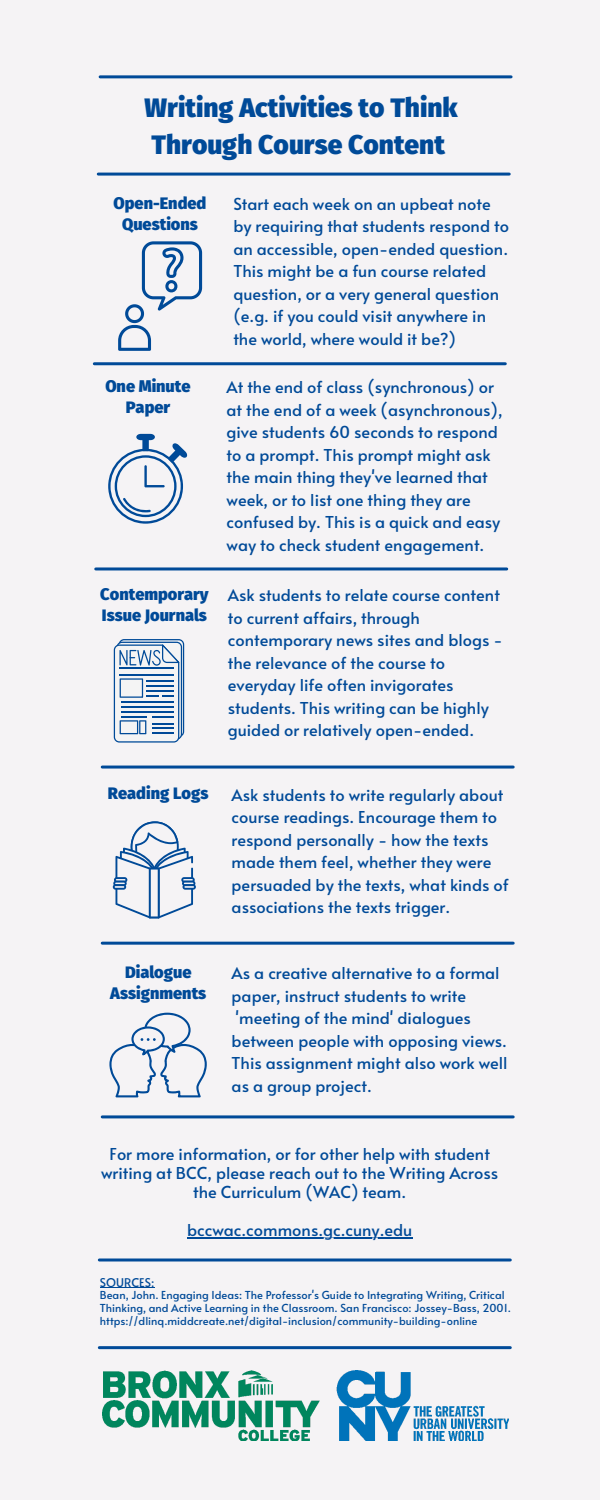
<style>
.page{position:relative;width:600px;height:1500px;background:#f5f3f5}
.page>*{position:absolute;margin:0;border:0;box-sizing:border-box;transform-origin:0 0}
.t1{font:900 26.4px/36.8px "Fira Sans";color:#004a98}
.t2{font:16.4px/22.5px "Alata";color:#004a98}
.t3{font:900 16.4px/21.1px "Fira Sans";color:#004a98;text-align:center}
.t4{font:12px "Alata";color:#004a98}
.t5{font:11px/12.8px "Alata";color:#004a98}
</style>
<div class="page">
<hr style="left:102px;top:766px;width:411px;height:3px;background:#004a98">
<hr style="left:96px;top:567px;width:411px;height:3px;background:#004a98">
<hr style="left:98px;top:173px;width:411px;height:3px;background:#004a98">
<svg style="left:108px;top:434px;width:80px;height:90px"></svg>
<hr style="left:100px;top:75px;width:411px;height:3px;background:#004a98">
<hr style="left:94px;top:362px;width:411px;height:3px;background:#004a98">
<hr style="left:99px;top:1259px;width:411px;height:3px;background:#004a98">
<hr style="left:102px;top:942px;width:411px;height:3px;background:#004a98">
<hr style="left:102px;top:1115px;width:411px;height:3px;background:#004a98">
<svg style="left:118px;top:241px;width:84px;height:110px"></svg>
<svg style="left:113px;top:821px;width:83px;height:97px"></svg>
<svg style="left:109px;top:1013px;width:98px;height:84px"></svg>
<svg style="left:114px;top:639px;width:70px;height:104px"></svg>
<img style="left:103px;top:1370px;width:405px;height:70px">
<hr style="left:187px;top:1238px;width:225px;height:1px;background:#004a98">
<hr style="left:100px;top:1287px;width:54px;height:1px;background:#004a98">
<hr style="left:99px;top:1346px;width:411px;height:3px;background:#004a98">
<p class="t1" style="left:145px;top:90px;width:315px">Writing Activities to Think<br>Through Course Content</p>
<p class="t3" style="left:114px;top:192px;width:94px">Open-Ended<br>Questions</p>
<p class="t3" style="left:105px;top:376px;width:87px">One Minute<br>Paper</p>
<p class="t3" style="left:100px;top:584px;width:110px;text-align:left">Contemporary<br>Issue Journals</p>
<p class="t2" style="left:233px;top:192px;width:277px">Start each week on an upbeat note by requiring that students respond to an accessible, open-ended question.<br>This might be a fun course related question, or a very general question (e.g. if you could visit anywhere in the world, where would it be?)</p>
<p class="t2" style="left:227px;top:375px;width:278px">At the end of class (synchronous) or at the end of a week (asynchronous), give students 60 seconds to respond to a prompt. This prompt might ask the main thing they've learned that week, or to list one thing they are confused by. This is a quick and easy way to check student engagement.</p>
<p class="t2" style="left:228px;top:583px;width:276px">Ask students to relate course content to current affairs, through contemporary news sites and blogs - the relevance of the course to everyday life often invigorates students. This writing can be highly guided or relatively open-ended.</p>
<p class="t3" style="left:108px;top:783px;width:102px">Reading Logs</p>
<p class="t2" style="left:232px;top:783px;width:279px">Ask students to write regularly about course readings. Encourage them to respond personally - how the texts made them feel, whether they were persuaded by the texts, what kinds of associations the texts trigger.</p>
<p class="t3" style="left:110px;top:962px;width:98px">Dialogue<br>Assignments</p>
<p class="t2" style="left:232px;top:961px;width:278px">As a creative alternative to a formal paper, instruct students to write 'meeting of the mind' dialogues between people with opposing views.<br>This assignment might also work well as a group project.</p>
<p class="t2" style="left:101px;top:1144px;width:399px;line-height:19.1px;text-align:center">For more information, or for other help with student writing at BCC, please reach out to the Writing Across the Curriculum (WAC) team.</p>
<p class="t2" style="left:187px;top:1218px;width:227px">bccwac.commons.gc.cuny.edu</p>
<p class="t4" style="left:100px;top:1273px;width:56px">SOURCES:</p>
<p class="t5" style="left:100px;top:1288px;width:413px">Bean, John. Engaging Ideas: The Professor's Guide to Integrating Writing, Critical<br>Thinking, and Active Learning in the Classroom. San Francisco: Jossey-Bass, 2001.</p>
<p class="t5" style="left:100px;top:1314px;width:379px">https://dlinq.middcreate.net/digital-inclusion/community-building-online</p>
</div>
